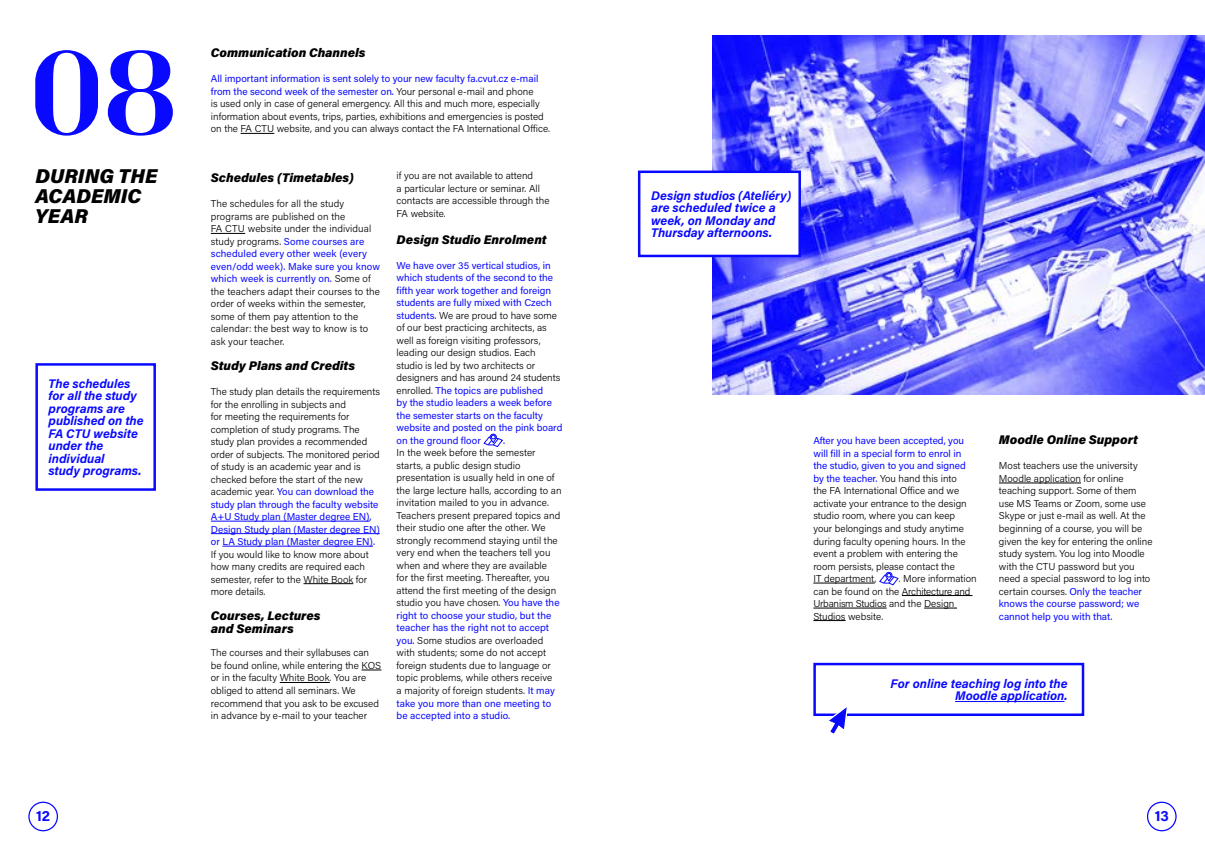
<style>
.page{position:relative;width:1205px;height:851px;background:#fff}
.page>*{position:absolute;margin:0;border:0;box-sizing:border-box;transform-origin:0 0}
.t1{font:700 127.5px "Athens";color:#0909ff}
.t2{font:italic 900 20px/20px "Acumin Pro";letter-spacing:.005em;color:#000}
.t3{font:700 14.38px "Acumin Pro";color:#0909ff}
.t4{font:italic 700 12.5px/12.5px "Acumin Pro";color:#0909ff}
.t5{font:italic 900 12.5px/12.5px "Acumin Pro";color:#000}
.t6{font:300 10px/12.5px "Acumin Pro";color:#000}
.t7{font:10px/12.5px "Acumin Pro";color:#0909ff}
.s1{font-weight:400;color:#0909ff}
.s2{font-weight:300;color:#000}
</style>
<div class="page">
<img style="left:713px;top:36px;width:492px;height:358px">
<div style="left:28px;top:801px;width:30px;height:30px;border:1px solid #0909ff;border-radius:50%"></div>
<div style="left:1147px;top:801px;width:29px;height:30px;border:1px solid #0909ff;border-radius:50%"></div>
<hr style="left:241px;top:133px;width:33px;height:1px;background:#000">
<hr style="left:211px;top:233px;width:34px;height:1px;background:#000">
<hr style="left:211px;top:521px;width:159px;height:1px;background:#0909ff">
<hr style="left:211px;top:533px;width:169px;height:1px;background:#0909ff">
<hr style="left:222px;top:546px;width:151px;height:1px;background:#0909ff">
<hr style="left:303px;top:583px;width:50px;height:1px;background:#000">
<svg style="left:361px;top:669px;width:20px;height:1px"></svg>
<hr style="left:280px;top:682px;width:50px;height:1px;background:#000">
<svg style="left:483px;top:433px;width:20px;height:14px"></svg>
<hr style="left:813px;top:582px;width:61px;height:1px;background:#000">
<hr style="left:902px;top:595px;width:70px;height:1px;background:#000">
<hr style="left:813px;top:607px;width:73px;height:1px;background:#000">
<hr style="left:924px;top:607px;width:33px;height:1px;background:#000">
<hr style="left:813px;top:620px;width:32px;height:1px;background:#000">
<svg style="left:879px;top:571px;width:20px;height:15px"></svg>
<hr style="left:999px;top:482px;width:82px;height:1px;background:#000">
<div style="left:639px;top:172px;width:161px;height:84px;background:#fff"></div>
<div style="left:638px;top:170px;width:163px;height:87px;border:2px solid #0909ff"></div>
<hr style="left:955px;top:701px;width:109px;height:1px;background:#0909ff">
<div style="left:813px;top:662px;width:271px;height:54px;border:2px solid #0909ff"></div>
<div style="left:35px;top:363px;width:121px;height:127px;border:2px solid #0909ff"></div>
<svg style="left:826px;top:707px;width:23px;height:27px"></svg>
<h1 class="t1" style="left:25px;top:4px;width:159px">08</h1>
<h2 class="t2" style="left:35px;top:165px;width:123px">DURING THE<br>ACADEMIC<br>YEAR</h2>
<p class="t4" style="left:49px;top:376px;width:97px">The schedules for all the study programs are published on the<br>FA CTU website under the individual<br>study programs.</p>
<p class="t5" style="left:211px;top:46px;width:156px">Communication Channels</p>
<p class="t6" style="left:211px;top:72px;width:341px"><span class="s1">All important information is sent solely to your new faculty fa.cvut.cz e-mail from the second week of the semester on.</span> Your personal e-mail and phone<br>is used only in case of general emergency. All this and much more, especially information about events, trips, parties, exhibitions and emergencies is posted on the FA CTU website, and you can always contact the FA International Office.</p>
<p class="t5" style="left:211px;top:171px;width:144px">Schedules (Timetables)</p>
<p class="t6" style="left:211px;top:197px;width:171px">The schedules for all the study programs are published on the<br>FA CTU website under the individual study programs. <span class="s1">Some courses are scheduled every other week (every even/odd week). Make sure you know which week is currently on.</span> Some of the teachers adapt their courses to the order of weeks within the semester, some of them pay attention to the calendar: the best way to know is to ask your teacher.</p>
<p class="t5" style="left:211px;top:358px;width:146px">Study Plans and Credits</p>
<p class="t6" style="left:211px;top:385px;width:171px">The study plan details the requirements for the enrolling in subjects and<br>for meeting the requirements for completion of study programs. The study plan provides a recommended order of subjects. The monitored period of study is an academic year and is checked before the start of the new academic year. <span class="s1">You can download the study plan through the faculty website A+U Study plan (Master degree EN), Design Study plan (Master degree EN) or LA Study plan (Master degree EN).</span></p>
<p class="t6" style="left:211px;top:547px;width:159px">If you would like to know more about how many credits are required each semester, refer to the White Book for more details.</p>
<p class="t5" style="left:211px;top:608px;width:111px">Courses, Lectures and Seminars</p>
<p class="t6" style="left:211px;top:646px;width:172px">The courses and their syllabuses can be found online, while entering the KOS or in the faculty White Book. You are obliged to attend all seminars. We recommend that you ask to be excused in advance by e-mail to your teacher</p>
<p class="t6" style="left:397px;top:169px;width:154px">if you are not available to attend<br>a particular lecture or seminar. All contacts are accessible through the<br>FA website.</p>
<p class="t5" style="left:397px;top:232px;width:151px">Design Studio Enrolment</p>
<p class="t7" style="left:397px;top:258px;width:167px">We have over 35 vertical studios, in which students of the second to the fifth year work together and foreign students are fully mixed with Czech students. <span class="s2">We are proud to have some of our best practicing architects, as well as foreign visiting professors, leading our design studios. Each studio is led by two architects or designers and has around 24 students enrolled.</span> The topics are published<br>by the studio leaders a week before the semester starts on the faculty website and posted on the pink board on the ground floor</p>
<p class="t7" style="left:503px;top:433px;width:4px">.</p>
<p class="t6" style="left:397px;top:446px;width:167px">In the week before the semester starts, a public design studio presentation is usually held in one of the large lecture halls, according to an invitation mailed to you in advance.<br>Teachers present prepared topics and their studio one after the other. We strongly recommend staying until the very end when the teachers tell you when and where they are available<br>for the first meeting. Thereafter, you attend the first meeting of the design studio you have chosen. <span class="s1">You have the right to choose your studio, but the teacher has the right not to accept you.</span> Some studios are overloaded with students; some do not accept foreign students due to language or topic problems, while others receive<br>a majority of foreign students. <span class="s1">It may take you more than one meeting to be accepted into a studio.</span></p>
<p class="t6" style="left:813px;top:434px;width:155px"><span class="s1">After you have been accepted, you will fill in a special form to enrol in the studio, given to you and signed by the teacher.</span> You hand this into the FA International Office and we activate your entrance to the design studio room, where you can keep your belongings and study anytime during faculty opening hours. In the event a problem with entering the room persists, please contact the<br>IT department,</p>
<p class="t4" style="left:651px;top:188px;width:142px">Design studios (Ateliéry) are scheduled twice a week, on Monday and<br>Thursday afternoons.</p>
<p class="t5" style="left:999px;top:433px;width:140px">Moodle Online Support</p>
<p class="t6" style="left:999px;top:459px;width:155px">Most teachers use the university<br>Moodle application for online teaching support. Some of them use MS Teams or Zoom, some use<br>Skype or just e-mail as well. At the beginning of a course, you will be given the key for entering the online study system. You log into Moodle with the CTU password but you need a special password to log into certain courses. <span class="s1">Only the teacher knows the course password; we cannot help you with that.</span></p>
<p class="t6" style="left:813px;top:571px;width:165px;text-indent:85px">. More information can be found on the Architecture and<br>Urbanism Studios and the Design<br>Studios website.</p>
<p class="t4" style="left:890px;top:676px;width:178px;text-align:right">For online teaching log into the<br>Moodle application.</p>
<h3 class="t3" style="left:36px;top:806px;width:16px">12</h3>
<h3 class="t3" style="left:1154px;top:806px;width:16px">13</h3>
</div>
